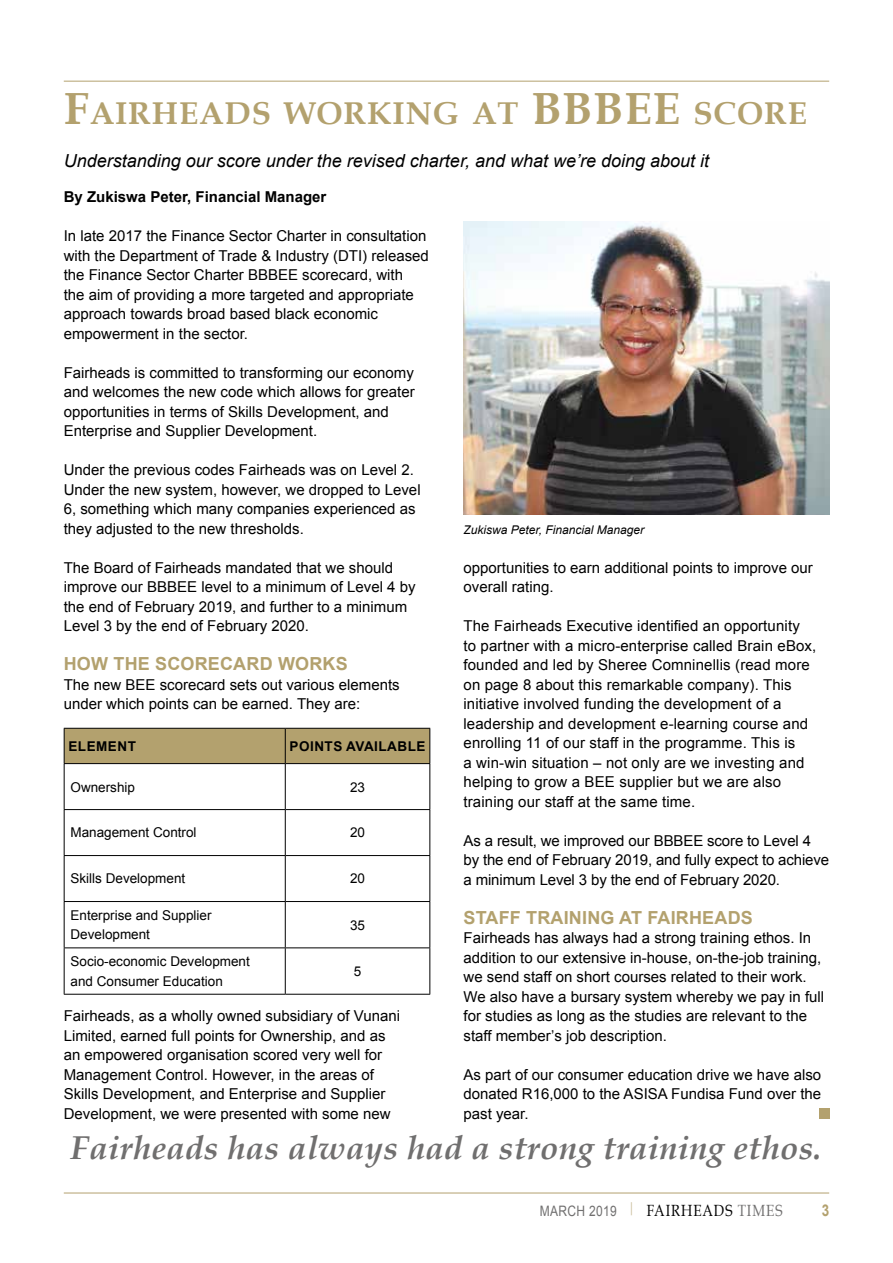
<style>
.page{position:relative;width:893px;height:1263px;background:#fff}
.page>*{position:absolute;margin:0;border:0;box-sizing:border-box;transform-origin:0 0}
.t1{font:italic 700 33px "Book Antiqua";letter-spacing:.01em;color:#706f6f}
.t2{font:700 31.5px "Book Antiqua";letter-spacing:.03em;color:#b3a16e}
.t3{font:italic 18px "Arial";color:#000}
.t4{font:700 18px "Arial";letter-spacing:.01em;color:#b3a16e}
.t5{font:700 16.2px "Arial";color:#b3a16e;scale:.83 1}
.t6{font:15px/19.5px "Arial";color:#000}
.t7{font:700 15px "Arial";color:#000}
.t8{font:14.4px "Arial";letter-spacing:.03em;color:#706f6f;scale:.83 1}
.t9{font:13.5px/19.5px "Arial";color:#000}
.t10{font:700 13.5px "Arial";letter-spacing:.04em;color:#000}
.t11{font:italic 12px "Arial";color:#000}
.s1{font-size:45px}
.s2{font-family:"Book Antiqua";font-size:16.2px;color:#000}
.s3{font-family:"Book Antiqua";font-size:16.2px}
</style>
<div class="page">
<hr style="left:64px;top:81px;width:765px;height:1px;background:#b3a16e">
<div style="left:65px;top:729px;width:364px;height:34px;background:#b3a16e"></div>
<hr style="left:285px;top:729px;width:1px;height:34px;background:#000">
<hr style="left:64px;top:763px;width:221px;height:1px;background:#000">
<hr style="left:285px;top:763px;width:145px;height:1px;background:#000">
<hr style="left:285px;top:764px;width:1px;height:45px;background:#000">
<hr style="left:64px;top:809px;width:221px;height:1px;background:#000">
<hr style="left:285px;top:809px;width:145px;height:1px;background:#000">
<hr style="left:285px;top:810px;width:1px;height:45px;background:#000">
<hr style="left:64px;top:855px;width:221px;height:1px;background:#000">
<hr style="left:285px;top:855px;width:145px;height:1px;background:#000">
<hr style="left:285px;top:856px;width:1px;height:45px;background:#000">
<hr style="left:64px;top:901px;width:221px;height:1px;background:#000">
<hr style="left:285px;top:901px;width:145px;height:1px;background:#000">
<hr style="left:285px;top:902px;width:1px;height:45px;background:#000">
<hr style="left:64px;top:947px;width:221px;height:1px;background:#000">
<hr style="left:285px;top:947px;width:145px;height:1px;background:#000">
<hr style="left:285px;top:948px;width:1px;height:46px;background:#000">
<hr style="left:64px;top:728px;width:221px;height:1px;background:#000">
<hr style="left:64px;top:729px;width:1px;height:34px;background:#000">
<hr style="left:285px;top:728px;width:145px;height:1px;background:#000">
<hr style="left:429px;top:729px;width:1px;height:34px;background:#000">
<hr style="left:64px;top:764px;width:1px;height:45px;background:#000">
<hr style="left:429px;top:764px;width:1px;height:45px;background:#000">
<hr style="left:64px;top:810px;width:1px;height:45px;background:#000">
<hr style="left:429px;top:810px;width:1px;height:45px;background:#000">
<hr style="left:64px;top:856px;width:1px;height:45px;background:#000">
<hr style="left:429px;top:856px;width:1px;height:45px;background:#000">
<hr style="left:64px;top:902px;width:1px;height:45px;background:#000">
<hr style="left:429px;top:902px;width:1px;height:45px;background:#000">
<hr style="left:64px;top:948px;width:1px;height:46px;background:#000">
<hr style="left:429px;top:948px;width:1px;height:46px;background:#000">
<hr style="left:64px;top:994px;width:221px;height:1px;background:#000">
<hr style="left:285px;top:994px;width:145px;height:1px;background:#000">
<img style="left:463px;top:222px;width:366px;height:292px">
<div style="left:819px;top:1108px;width:10px;height:11px;background:#b3a16e"></div>
<hr style="left:64px;top:1193px;width:765px;height:1px;background:#b3a16e">
<h2 class="t2" style="left:64px;top:95px;width:745px"><span class="s1">F</span>AIRHEADS WORKING AT <span class="s1">BBBEE</span> SCORE</h2>
<p class="t3" style="left:64px;top:149px;width:647px">Understanding our score under the revised charter, and what we’re doing about it</p>
<p class="t7" style="left:64px;top:187px;width:264px">By Zukiswa Peter, Financial Manager</p>
<p class="t6" style="left:64px;top:226px;width:367px">In late 2017 the Finance Sector Charter in consultation with the Department of Trade &amp; Industry (DTI) released the Finance Sector Charter BBBEE scorecard, with<br>the aim of providing a more targeted and appropriate approach towards broad based black economic empowerment in the sector.</p>
<p class="t6" style="left:64px;top:363px;width:352px">Fairheads is committed to transforming our economy and welcomes the new code which allows for greater opportunities in terms of Skills Development, and Enterprise and Supplier Development.</p>
<p class="t6" style="left:64px;top:460px;width:358px">Under the previous codes Fairheads was on Level 2.<br>Under the new system, however, we dropped to Level 6, something which many companies experienced as they adjusted to the new thresholds.</p>
<p class="t6" style="left:64px;top:558px;width:353px">The Board of Fairheads mandated that we should improve our BBBEE level to a minimum of Level 4 by the end of February 2019, and further to a minimum Level 3 by the end of February 2020.</p>
<p class="t4" style="left:64px;top:652px;width:285px">HOW THE SCORECARD WORKS</p>
<p class="t6" style="left:64px;top:675px;width:337px">The new BEE scorecard sets out various elements under which points can be earned. They are:</p>
<p class="t10" style="left:68px;top:737px;width:69px">ELEMENT</p>
<p class="t10" style="left:290px;top:737px;width:138px">POINTS AVAILABLE</p>
<p class="t9" style="left:71px;top:777px;width:66px">Ownership</p>
<p class="t9" style="left:350px;top:777px;width:17px">23</p>
<p class="t9" style="left:71px;top:823px;width:128px">Management Control</p>
<p class="t9" style="left:350px;top:823px;width:17px">20</p>
<p class="t9" style="left:71px;top:869px;width:116px">Skills Development</p>
<p class="t9" style="left:350px;top:869px;width:17px">20</p>
<p class="t9" style="left:71px;top:905px;width:143px">Enterprise and Supplier<br>Development</p>
<p class="t9" style="left:350px;top:915px;width:17px">35</p>
<p class="t9" style="left:71px;top:952px;width:181px">Socio-economic Development and Consumer Education</p>
<p class="t9" style="left:354px;top:961px;width:9px">5</p>
<p class="t6" style="left:64px;top:1006px;width:338px">Fairheads, as a wholly owned subsidiary of Vunani Limited, earned full points for Ownership, and as an empowered organisation scored very well for Management Control. However, in the areas of Skills Development, and Enterprise and Supplier Development, we were presented with some new</p>
<p class="t11" style="left:463px;top:522px;width:182px">Zukiswa Peter, Financial Manager</p>
<p class="t6" style="left:463px;top:558px;width:351px">opportunities to earn additional points to improve our overall rating.</p>
<p class="t6" style="left:463px;top:616px;width:354px">The Fairheads Executive identified an opportunity<br>to partner with a micro-enterprise called Brain eBox, founded and led by Sheree Comninellis (read more on page 8 about this remarkable company). This initiative involved funding the development of a leadership and development e-learning course and enrolling 11 of our staff in the programme. This is<br>a win-win situation – not only are we investing and helping to grow a BEE supplier but we are also training our staff at the same time.</p>
<p class="t6" style="left:463px;top:831px;width:367px">As a result, we improved our BBBEE score to Level 4 by the end of February 2019, and fully expect to achieve a minimum Level 3 by the end of February 2020.</p>
<p class="t4" style="left:463px;top:905px;width:291px">STAFF TRAINING AT FAIRHEADS</p>
<p class="t6" style="left:463px;top:928px;width:362px">Fairheads has always had a strong training ethos. In addition to our extensive in-house, on-the-job training, we send staff on short courses related to their work.<br>We also have a bursary system whereby we pay in full for studies as long as the studies are relevant to the staff member’s job description.</p>
<p class="t6" style="left:463px;top:1065px;width:359px;text-align:justify">As part of our consumer education drive we have also donated R16,000 to the ASISA Fundisa Fund over the past year.</p>
<h1 class="t1" style="left:71px;top:1129px;width:753px">Fairheads has always had a strong training ethos.</h1>
<p class="t8" style="left:540px;top:1202px;width:294px">MARCH 2019 <sup>│</sup> <span class="s2">FAIRHEADS</span> <span class="s3">TIMES</span></p>
<p class="t5" style="left:822px;top:1200px;width:11px">3</p>
</div>
